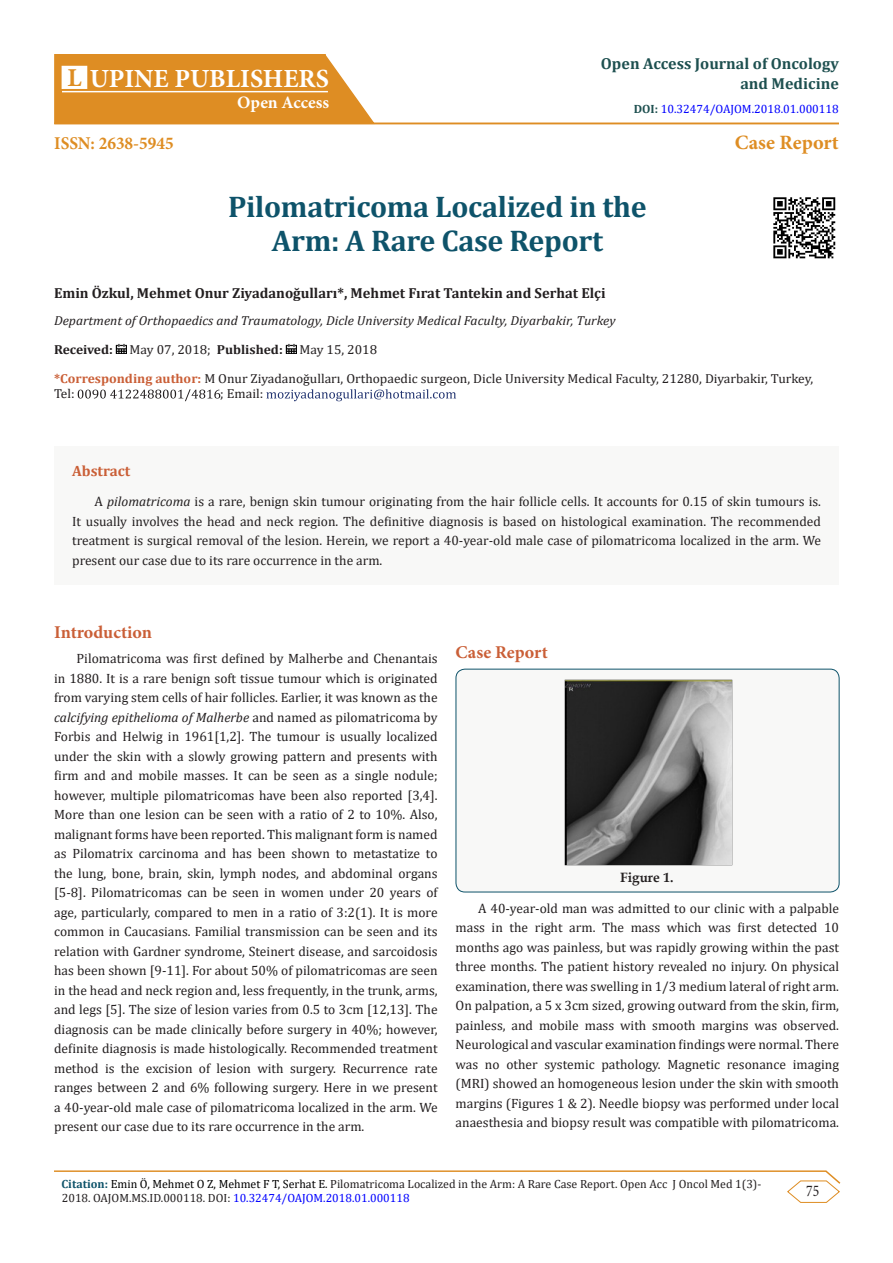
<style>
.page{position:relative;width:893px;height:1263px;background:#fff}
.page>*{position:absolute;margin:0;border:0;box-sizing:border-box;transform-origin:0 0}
.t1{font:700 30px/34.5px "Cambria";letter-spacing:-.01em;color:#0e536a;text-align:center}
.t2{font:700 26.1px "Minion Pro";color:#fff}
.t3{font:700 20.4px "Minion Pro";letter-spacing:.005em;color:#de8d23}
.t4{font:700 18px "Minion Pro";color:#ca5f37}
.t5{font:700 18px "Minion Pro";color:#de8d23;scale:.96 1}
.t6{font:700 17.4px "Minion Pro";color:#fff}
.t7{font:16.35px "Minion Pro";color:#231f20;scale:.83 1}
.t8{font:700 16.05px/19.6px "Cambria";color:#1e5050;text-align:right}
.t9{font:700 15px "Cambria";color:#ca5f37}
.t10{font:700 14.55px "Cambria";color:#231f20}
.t11{font:13.5px/19.5px "Cambria";color:#231f20;text-align:justify}
.t12{font:700 13.5px "Book Antiqua";color:#231f20}
.t13{font:13.05px "Cambria";color:#231f20}
.t14{font:italic 13.05px "Cambria";color:#231f20}
.t15{font:700 13.05px "Cambria";letter-spacing:-.005em;color:#231f20}
.t16{font:12px "Cambria";color:#00f}
.t17{font:11.85px "Cambria";color:#231f20}
.t18{font:11.85px "Cambria";color:#00f}
.s1{font-size:25.8px;color:#de8d23}
.s2{font-weight:700;color:#1e5050}
.s3{font-weight:700}
.s4{font-weight:700;color:#ca5f37}
.s5{font-style:italic}
.s6{font-weight:700;color:#0e536a}
.s7{color:#000}
.s8{color:#231f20}
</style>
<div class="page">
<hr style="left:54px;top:1170px;width:772px;height:2px;background:#de8d23">
<svg style="left:787px;top:1170px;width:54px;height:33px"></svg>
<hr style="left:54px;top:123px;width:785px;height:1px;background:#de8d23">
<svg style="left:54px;top:54px;width:322px;height:71px;background:#e19838"></svg>
<hr style="left:62px;top:91px;width:266px;height:1px;background:#fff">
<div style="left:62px;top:66px;width:25px;height:22px;background:#fff"></div>
<svg style="left:116px;top:344px;width:11px;height:10px"></svg>
<svg style="left:286px;top:344px;width:10px;height:10px"></svg>
<svg style="left:78px;top:389px;width:142px;height:12px"></svg>
<svg style="left:266px;top:389px;width:190px;height:12px"></svg>
<div style="left:456px;top:669px;width:383px;height:223px;background:#f8f8f7;border-radius:9px"></div>
<div style="left:456px;top:669px;width:383px;height:223px;border:1px solid #0e536a;border-radius:9px"></div>
<img style="left:564px;top:680px;width:168px;height:185px">
<div style="left:54px;top:446px;width:785px;height:138px;background:#f8f8f7"></div>
<img style="left:773px;top:197px;width:63px;height:62px">
<p class="t2" style="left:67px;top:60px;width:263px"><span class="s1">L</span> UPINE PUBLISHERS</p>
<p class="t6" style="left:237px;top:90px;width:94px">Open Access</p>
<p class="t5" style="left:54px;top:131px;width:126px">ISSN: 2638-5945</p>
<p class="t8" style="left:601px;top:53px;width:239px">Open Access Journal of Oncology and Medicine</p>
<p class="t16" style="left:634px;top:102px;width:207px"><span class="s2">DOI:</span> 10.32474/OAJOM.2018.01.000118</p>
<p class="t3" style="left:735px;top:128px;width:106px">Case Report</p>
<p class="t1" style="left:228px;top:188px;width:420px">Pilomatricoma Localized in the<br>Arm: A Rare Case Report</p>
<p class="t10" style="left:54px;top:282px;width:553px">Emin Özkul, Mehmet Onur Ziyadanoğulları*, Mehmet Fırat Tantekin and Serhat Elçi</p>
<p class="t14" style="left:54px;top:311px;width:563px">Department of Orthopaedics and Traumatology, Dicle University Medical Faculty, Diyarbakir, Turkey</p>
<p class="t15" style="left:54px;top:340px;width:60px">Received:</p>
<p class="t13" style="left:130px;top:342px;width:155px">May 07, 2018; <span class="s3">Published:</span></p>
<p class="t13" style="left:299px;top:342px;width:79px">May 15, 2018</p>
<p class="t13" style="left:54px;top:371px;width:761px"><span class="s4">*Corresponding author:</span> M Onur Ziyadanoğulları, Orthopaedic surgeon, Dicle University Medical Faculty, 21280, Diyarbakir, Turkey,</p>
<p class="t13" style="left:54px;top:386px;width:22px">Tel:</p>
<p class="t13" style="left:220px;top:386px;width:45px">; Email:</p>
<p class="t9" style="left:72px;top:460px;width:60px">Abstract</p>
<p class="t11" style="left:72px;top:492px;width:750px;text-indent:22px">A <span class="s5">pilomatricoma</span> is a rare, benign skin tumour originating from the hair follicle cells. It accounts for 0.15 of skin tumours is.<br>It usually involves the head and neck region. The definitive diagnosis is based on histological examination. The recommended treatment is surgical removal of the lesion. Herein, we report a 40-year-old male case of pilomatricoma localized in the arm. We present our case due to its rare occurrence in the arm.</p>
<p class="t4" style="left:54px;top:619px;width:99px">Introduction</p>
<p class="t11" style="left:54px;top:649px;width:385px;text-indent:22px">Pilomatricoma was first defined by Malherbe and Chenantais in 1880. It is a rare benign soft tissue tumour which is originated from varying stem cells of hair follicles. Earlier, it was known as the <span class="s5">calcifying epithelioma of Malherbe</span> and named as pilomatricoma by Forbis and Helwig in 1961[1,2]. The tumour is usually localized under the skin with a slowly growing pattern and presents with firm and and mobile masses. It can be seen as a single nodule; however, multiple pilomatricomas have been also reported [3,4].<br>More than one lesion can be seen with a ratio of 2 to 10%. Also, malignant forms have been reported. This malignant form is named as Pilomatrix carcinoma and has been shown to metastatize to the lung, bone, brain, skin, lymph nodes, and abdominal organs [5-8]. Pilomatricomas can be seen in women under 20 years of age, particularly, compared to men in a ratio of 3:2(1). It is more common in Caucasians. Familial transmission can be seen and its relation with Gardner syndrome, Steinert disease, and sarcoidosis has been shown [9-11]. For about 50% of pilomatricomas are seen in the head and neck region and, less frequently, in the trunk, arms, and legs [5]. The size of lesion varies from 0.5 to 3cm [12,13]. The diagnosis can be made clinically before surgery in 40%; however, definite diagnosis is made histologically. Recommended treatment method is the excision of lesion with surgery. Recurrence rate ranges between 2 and 6% following surgery. Here in we present a 40-year-old male case of pilomatricoma localized in the arm. We present our case due to its rare occurrence in the arm.</p>
<p class="t4" style="left:456px;top:639px;width:94px">Case Report</p>
<p class="t12" style="left:620px;top:868px;width:55px">Figure 1.</p>
<p class="t11" style="left:456px;top:898px;width:385px;text-indent:22px">A 40-year-old man was admitted to our clinic with a palpable mass in the right arm. The mass which was first detected 10 months ago was painless, but was rapidly growing within the past three months. The patient history revealed no injury. On physical examination, there was swelling in 1/3 medium lateral of right arm.<br>On palpation, a 5 x 3cm sized, growing outward from the skin, firm, painless, and mobile mass with smooth margins was observed.<br>Neurological and vascular examination findings were normal. There was no other systemic pathology. Magnetic resonance imaging (MRI) showed an homogeneous lesion under the skin with smooth margins (Figures 1 &amp; 2). Needle biopsy was performed under local anaesthesia and biopsy result was compatible with pilomatricoma.</p>
<p class="t17" style="left:62px;top:1176px;width:701px"><span class="s6">Citation:</span> <span class="s7">Emin Ö, Mehmet O Z, Mehmet F T, Serhat E.</span> Pilomatricoma Localized in the Arm: A Rare Case Report. Open Acc J Oncol Med 1(3)-</p>
<p class="t18" style="left:62px;top:1191px;width:349px"><span class="s8">2018. OAJOM.MS.ID.000118. DOI:</span> 10.32474/OAJOM.2018.01.000118</p>
<p class="t7" style="left:806px;top:1180px;width:17px">75</p>
</div>
